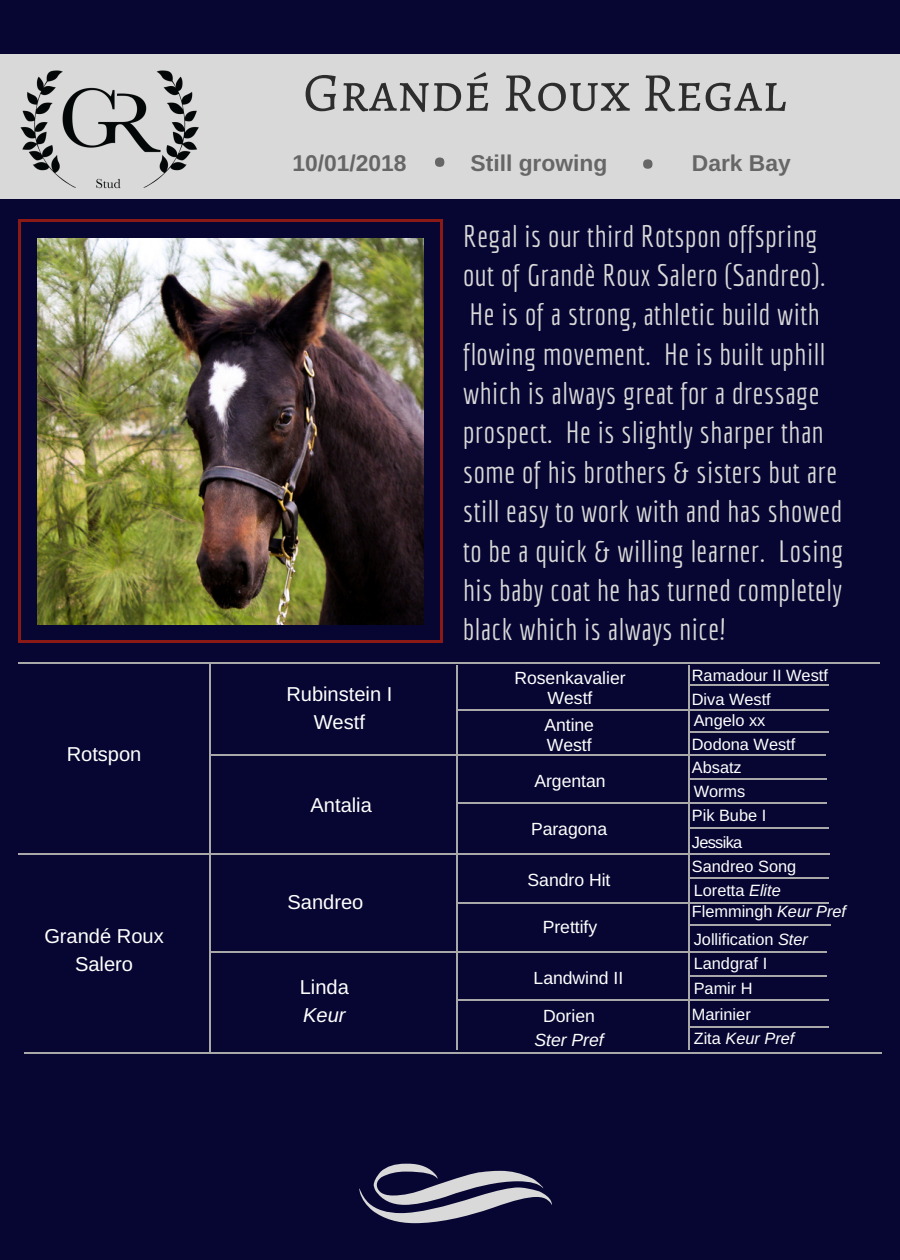
<style>
.page{position:relative;width:900px;height:1260px;background:#070632}
.page>*{position:absolute;margin:0;border:0;box-sizing:border-box;transform-origin:0 0}
.t1{font:55px "Alegreya SC";color:#2d2d2d}
.t2{font:30.25px/39.5px "Economica";letter-spacing:.02em;color:#d9d9d9}
.t3{font:700 22.75px "Arimo";color:#666}
.t4{font:20px/28px "Arimo";color:#fff;text-align:center}
.t5{font:italic 20px "Arimo";color:#fff}
.t6{font:17.5px/20.5px "Arimo";color:#fff}
.t7{font:italic 17.5px "Arimo";color:#fff}
.t8{font:16.25px "Arimo";color:#fff}
.t9{font:italic 16.25px "Arimo";color:#fff}
.t10{font:16.25px "Arimo";letter-spacing:-.04em;color:#fff}
.s1{font-style:italic}
.s2{font-style:normal}
</style>
<div class="page">
<hr style="left:19px;top:222px;width:2px;height:419px;background:#8b1916">
<hr style="left:440px;top:222px;width:2px;height:419px;background:#8b1916">
<hr style="left:21px;top:641px;width:419px;height:2px;background:#8b1916">
<hr style="left:21px;top:219px;width:419px;height:3px;background:#8b1916">
<div style="left:0;top:54px;width:900px;height:145px;background:#d9d9d9"></div>
<div style="left:435px;top:158px;width:9px;height:9px;background:#666;border-radius:50%"></div>
<div style="left:643px;top:159px;width:9px;height:10px;background:#666;border-radius:50%"></div>
<img style="left:18px;top:70px;width:181px;height:161px">
<hr style="left:18px;top:662px;width:862px;height:2px;background:#a8a8a8">
<hr style="left:458px;top:709px;width:370px;height:2px;background:#a8a8a8">
<hr style="left:24px;top:1052px;width:857px;height:2px;background:#a8a8a8">
<hr style="left:211px;top:754px;width:615px;height:2px;background:#a8a8a8">
<hr style="left:458px;top:802px;width:368px;height:2px;background:#a8a8a8">
<hr style="left:18px;top:853px;width:811px;height:2px;background:#a8a8a8">
<hr style="left:458px;top:902px;width:370px;height:2px;background:#a8a8a8">
<hr style="left:212px;top:951px;width:615px;height:2px;background:#a8a8a8">
<hr style="left:458px;top:999px;width:370px;height:2px;background:#a8a8a8">
<hr style="left:456px;top:666px;width:2px;height:384px;background:#a8a8a8">
<hr style="left:688px;top:666px;width:2px;height:384px;background:#a8a8a8">
<hr style="left:209px;top:664px;width:2px;height:388px;background:#a8a8a8">
<hr style="left:688px;top:684px;width:141px;height:2px;background:#a8a8a8">
<hr style="left:690px;top:924px;width:141px;height:2px;background:#a8a8a8">
<hr style="left:688px;top:975px;width:139px;height:2px;background:#a8a8a8">
<hr style="left:688px;top:1026px;width:141px;height:2px;background:#a8a8a8">
<hr style="left:688px;top:731px;width:141px;height:2px;background:#a8a8a8">
<hr style="left:688px;top:878px;width:141px;height:1px;background:#a8a8a8">
<hr style="left:688px;top:778px;width:139px;height:2px;background:#a8a8a8">
<hr style="left:688px;top:827px;width:141px;height:2px;background:#a8a8a8">
<svg style="left:359px;top:1164px;width:193px;height:59px"></svg>
<img style="left:38px;top:238px;width:386px;height:386px">
<p class="t4" style="left:67px;top:740px;width:76px">Rotspon</p>
<p class="t4" style="left:44px;top:922px;width:121px">Grandé Roux<br>Salero</p>
<h1 class="t1" style="left:303px;top:55px;width:485px">Grandé Roux Regal</h1>
<p class="t3" style="left:292px;top:150px;width:116px">10/01/2018</p>
<p class="t3" style="left:471px;top:150px;width:138px">Still growing</p>
<p class="t3" style="left:692px;top:150px;width:100px">Dark Bay</p>
<p class="t4" style="left:286px;top:680px;width:107px">Rubinstein I<br>Westf</p>
<p class="t4" style="left:311px;top:791px;width:63px">Antalia</p>
<p class="t4" style="left:288px;top:888px;width:77px">Sandreo</p>
<p class="t4" style="left:300px;top:973px;width:51px">Linda</p>
<p class="t5" style="left:303px;top:1004px;width:44px">Keur</p>
<p class="t2" style="left:463px;top:215px;width:382px">Regal is our third Rotspon offspring out of Grandè Roux Salero (Sandreo).<br>He is of a strong, athletic build with flowing movement. He is built uphill which is always great for a dressage prospect. He is slightly sharper than some of his brothers &amp; sisters but are still easy to work with and has showed to be a quick &amp; willing learner. Losing his baby coat he has turned completely black which is always nice!</p>
<p class="t6" style="left:514px;top:667px;width:113px;text-align:center">Rosenkavalier<br>Westf</p>
<p class="t6" style="left:544px;top:714px;width:51px">Antine<br>Westf</p>
<p class="t6" style="left:534px;top:771px;width:73px">Argentan</p>
<p class="t6" style="left:531px;top:819px;width:78px">Paragona</p>
<p class="t6" style="left:528px;top:870px;width:84px">Sandro Hit</p>
<p class="t6" style="left:543px;top:916px;width:56px">Prettify</p>
<p class="t6" style="left:543px;top:960px;width:82px;line-height:37.5px;text-indent:-10px">Landwind II<br>Dorien</p>
<p class="t7" style="left:534px;top:1030px;width:71px">Ster Pref</p>
<p class="t8" style="left:692px;top:666px;width:138px">Ramadour II Westf</p>
<p class="t8" style="left:692px;top:690px;width:80px">Diva Westf</p>
<p class="t8" style="left:694px;top:711px;width:73px">Angelo xx</p>
<p class="t8" style="left:692px;top:735px;width:105px">Dodona Westf</p>
<p class="t8" style="left:692px;top:758px;width:51px">Absatz</p>
<p class="t8" style="left:694px;top:782px;width:53px">Worms</p>
<p class="t8" style="left:692px;top:807px;width:76px">Pik Bube I</p>
<p class="t10" style="left:692px;top:833px;width:52px">Jessika</p>
<p class="t8" style="left:692px;top:857px;width:106px">Sandreo Song</p>
<p class="t8" style="left:694px;top:882px;width:89px">Loretta <span class="s1">Elite</span></p>
<p class="t8" style="left:692px;top:902px;width:156px">Flemmingh <span class="s1">Keur Pref</span></p>
<p class="t8" style="left:694px;top:930px;width:116px">Jollification <span class="s1">Ster</span></p>
<p class="t8" style="left:694px;top:955px;width:75px">Landgraf I</p>
<p class="t8" style="left:694px;top:979px;width:60px">Pamir H</p>
<p class="t8" style="left:692px;top:1005px;width:60px">Marinier</p>
<p class="t9" style="left:694px;top:1030px;width:102px"><span class="s2">Zita</span> Keur Pref</p>
</div>
